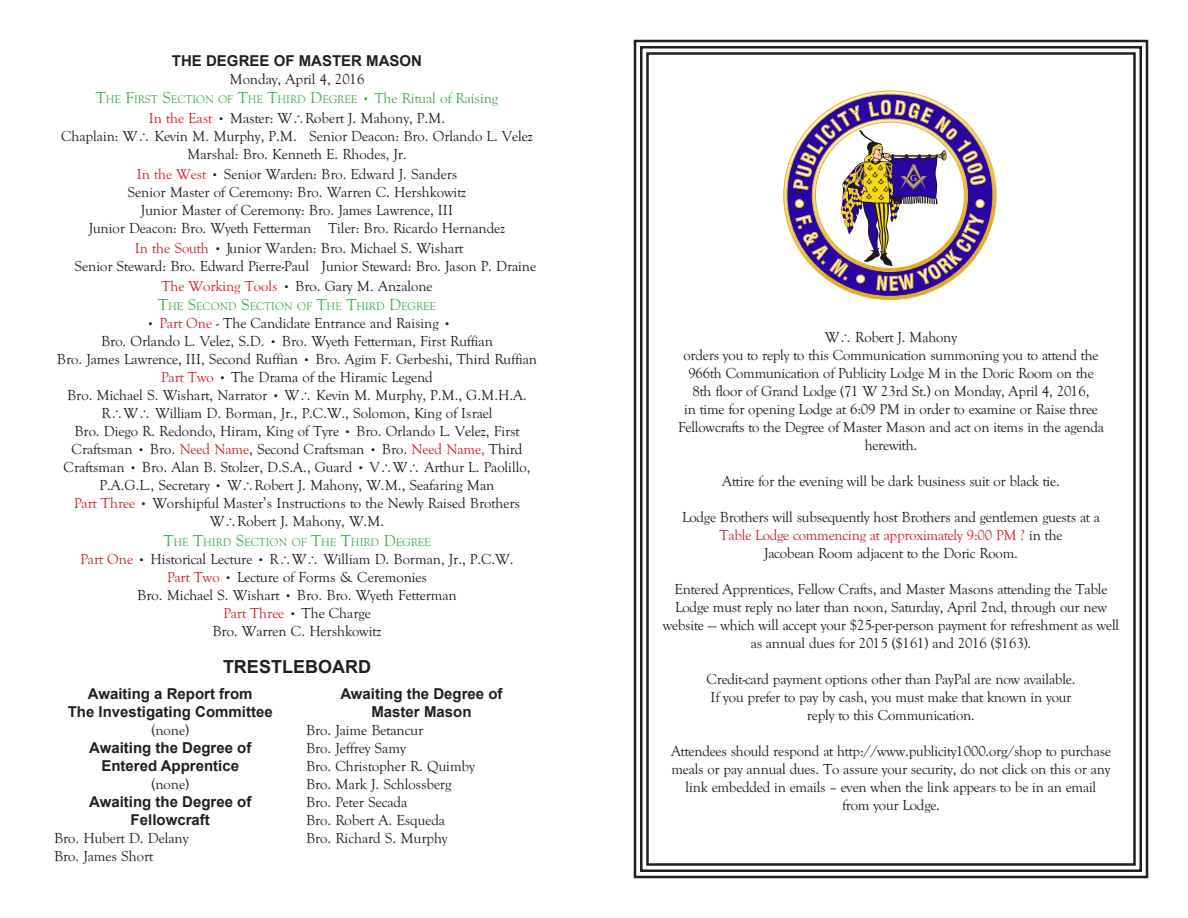
<style>
.page{position:relative;width:1188px;height:918px;background:#fff}
.page>*{position:absolute;margin:0;border:0;box-sizing:border-box;transform-origin:0 0}
.t1{font:700 18px "Arial";color:#231f20}
.t2{font:15px/18px "Goudy Old Style Normal";color:#231f20;text-align:center}
.t3{font:700 15px "Arial";color:#231f20}
.t4{font:15px "Goudy Old Style Normal";letter-spacing:-.01em;color:#d1232a}
.t5{font:11.55px "Goudy Old Style Normal";color:#40ae49}
.s1{font-size:16.5px}
.s2{font-size:15px}
.s3{color:#d1232a}
.s4{color:#231f20}
</style>
<div class="page">
<svg style="left:633px;top:39px;width:516px;height:840px"></svg>
<svg style="left:639px;top:45px;width:504px;height:828px"></svg>
<svg style="left:645px;top:51px;width:492px;height:816px"></svg>
<svg style="left:784px;top:91px;width:212px;height:209px"></svg>
<svg style="left:785px;top:93px;width:209px;height:205px"></svg>
<div style="left:856px;top:275px;width:9px;height:8px;border:1px solid #e0b04a;border-radius:50%"></div>
<svg style="left:842px;top:335px;width:8px;height:7px"></svg>
<p class="t3" style="left:172px;top:50px;width:252px">THE DEGREE OF MASTER MASON</p>
<p class="t2" style="left:229px;top:70px;width:137px">Monday, April 4, 2016</p>
<p class="t5" style="left:96px;top:94px;width:404px"><span class="s1">T</span>HE <span class="s1">F</span>IRST <span class="s1">S</span>ECTION OF <span class="s1">T</span>HE <span class="s1">T</span>HIRD <span class="s1">D</span>EGREE <span class="s2">• The Ritual of Raising</span></p>
<p class="t2" style="left:149px;top:110px;width:298px"><span class="s3">In the East</span> • Master: W Robert J. Mahony, P.M.</p>
<p class="t2" style="left:61px;top:128px;width:473px">Chaplain: W Kevin M. Murphy, P.M. Senior Deacon: Bro. Orlando L. Velez</p>
<p class="t2" style="left:187px;top:146px;width:221px">Marshal: Bro. Kenneth E. Rhodes, Jr.</p>
<p class="t2" style="left:137px;top:165px;width:322px"><span class="s3">In the West</span> • Senior Warden: Bro. Edward J. Sanders</p>
<p class="t2" style="left:128px;top:183px;width:340px">Senior Master of Ceremony: Bro. Warren C. Hershkowitz</p>
<p class="t2" style="left:141px;top:201px;width:314px">Junior Master of Ceremony: Bro. James Lawrence, III</p>
<p class="t2" style="left:89px;top:219px;width:418px">Junior Deacon: Bro. Wyeth Fetterman Tiler: Bro. Ricardo Hernandez</p>
<p class="t2" style="left:135px;top:239px;width:330px"><span class="s3">In the South</span> • Junior Warden: Bro. Michael S. Wishart</p>
<p class="t2" style="left:75px;top:257px;width:463px">Senior Steward: Bro. Edward Pierre-Paul Junior Steward: Bro. Jason P. Draine</p>
<p class="t2" style="left:161px;top:277px;width:273px"><span class="s3">The Working Tools</span> • Bro. Gary M. Anzalone</p>
<p class="t5" style="left:158px;top:301px;width:279px"><span class="s1">T</span>HE <span class="s1">S</span>ECOND <span class="s1">S</span>ECTION OF <span class="s1">T</span>HE <span class="s1">T</span>HIRD <span class="s1">D</span>EGREE</p>
<p class="t2" style="left:146px;top:315px;width:307px">• <span class="s3">Part One</span> - The Candidate Entrance and Raising •</p>
<p class="t2" style="left:101px;top:333px;width:393px">Bro. Orlando L. Velez, S.D. • Bro. Wyeth Fetterman, First Ruffian</p>
<p class="t2" style="left:57px;top:351px;width:482px">Bro. James Lawrence, III, Second Ruffian • Bro. Agim F. Gerbeshi, Third Ruffian</p>
<p class="t2" style="left:161px;top:369px;width:273px"><span class="s3">Part Two</span> • The Drama of the Hiramic Legend</p>
<p class="t2" style="left:67px;top:387px;width:461px">Bro. Michael S. Wishart, Narrator • W Kevin M. Murphy, P.M., G.M.H.A.</p>
<p class="t2" style="left:101px;top:405px;width:393px">R W William D. Borman, Jr., P.C.W., Solomon, King of Israel</p>
<p class="t2" style="left:64px;top:423px;width:468px">Bro. Diego R. Redondo, Hiram, King of Tyre • Bro. Orlando L. Velez, First Craftsman • Bro. <span class="s3">Need Name</span>, Second Craftsman • Bro. <span class="s3">Need Name,</span> Third Craftsman • Bro. Alan B. Stolzer, D.S.A., Guard • V W Arthur L. Paolillo, P.A.G.L., Secretary • W Robert J. Mahony, W.M., Seafaring Man</p>
<p class="t2" style="left:74px;top:495px;width:447px"><span class="s3">Part Three</span> • Worshipful Master’s Instructions to the Newly Raised Brothers</p>
<p class="t2" style="left:210px;top:513px;width:176px">W Robert J. Mahony, W.M.</p>
<p class="t5" style="left:163px;top:536px;width:269px"><span class="s1">T</span>HE <span class="s1">T</span>HIRD <span class="s1">S</span>ECTION OF <span class="s1">T</span>HE <span class="s1">T</span>HIRD <span class="s1">D</span>EGREE</p>
<p class="t2" style="left:80px;top:551px;width:435px"><span class="s3">Part One</span> • Historical Lecture • R W William D. Borman, Jr., P.C.W.</p>
<p class="t2" style="left:167px;top:569px;width:261px"><span class="s3">Part Two</span> • Lecture of Forms &amp; Ceremonies</p>
<p class="t2" style="left:137px;top:587px;width:321px">Bro. Michael S. Wishart • Bro. Bro. Wyeth Fetterman</p>
<p class="t2" style="left:223px;top:605px;width:149px"><span class="s3">Part Three</span> • The Charge</p>
<p class="t2" style="left:212px;top:623px;width:171px">Bro. Warren C. Hershkowitz</p>
<p class="t1" style="left:223px;top:654px;width:149px">TRESTLEBOARD</p>
<p class="t3" style="left:88px;top:684px;width:166px">Awaiting a Report from</p>
<p class="t3" style="left:68px;top:702px;width:207px">The Investigating Committee</p>
<p class="t2" style="left:151px;top:722px;width:39px">(none)</p>
<p class="t3" style="left:89px;top:738px;width:164px">Awaiting the Degree of</p>
<p class="t3" style="left:101px;top:756px;width:139px">Entered Apprentice</p>
<p class="t2" style="left:151px;top:776px;width:39px">(none)</p>
<p class="t3" style="left:89px;top:792px;width:164px">Awaiting the Degree of</p>
<p class="t3" style="left:131px;top:810px;width:81px">Fellowcraft</p>
<p class="t2" style="left:54px;top:830px;width:136px">Bro. Hubert D. Delany</p>
<p class="t2" style="left:54px;top:848px;width:101px">Bro. James Short</p>
<p class="t3" style="left:340px;top:684px;width:164px">Awaiting the Degree of</p>
<p class="t3" style="left:371px;top:702px;width:102px">Master Mason</p>
<p class="t2" style="left:306px;top:722px;width:119px">Bro. Jaime Betancur</p>
<p class="t2" style="left:306px;top:740px;width:101px">Bro. Jeffrey Samy</p>
<p class="t2" style="left:306px;top:758px;width:170px">Bro. Christopher R. Quimby</p>
<p class="t2" style="left:306px;top:776px;width:147px">Bro. Mark J. Schlossberg</p>
<p class="t2" style="left:306px;top:794px;width:103px">Bro. Peter Secada</p>
<p class="t2" style="left:306px;top:812px;width:141px">Bro. Robert A. Esqueda</p>
<p class="t2" style="left:306px;top:830px;width:143px">Bro. Richard S. Murphy</p>
<p class="t2" style="left:825px;top:329px;width:134px">W Robert J. Mahony</p>
<p class="t2" style="left:684px;top:347px;width:417px">orders you to reply to this Communication summoning you to attend the</p>
<p class="t2" style="left:688px;top:365px;width:407px">966th Communication of Publicity Lodge M in the Doric Room on the</p>
<p class="t2" style="left:693px;top:383px;width:398px">8th floor of Grand Lodge (71 W 23rd St.) on Monday, April 4, 2016,</p>
<p class="t2" style="left:678px;top:401px;width:427px">in time for opening Lodge at 6:09 PM in order to examine or Raise three<br>Fellowcrafts to the Degree of Master Mason and act on items in the agenda herewith.</p>
<p class="t2" style="left:722px;top:473px;width:339px">Attire for the evening will be dark business suit or black tie.</p>
<p class="t2" style="left:682px;top:509px;width:419px">Lodge Brothers will subsequently host Brothers and gentlemen guests at a</p>
<p class="t4" style="left:720px;top:528px;width:344px">Table Lodge commencing at approximately 9:00 PM ? <span class="s4">in the</span></p>
<p class="t2" style="left:764px;top:545px;width:255px">Jacobean Room adjacent to the Doric Room.</p>
<p class="t2" style="left:663px;top:581px;width:458px">Entered Apprentices, Fellow Crafts, and Master Masons attending the Table Lodge must reply no later than noon, Saturday, April 2nd, through our new website — which will accept your $25-per-person payment for refreshment as well as annual dues for 2015 ($161) and 2016 ($163).</p>
<p class="t2" style="left:707px;top:671px;width:370px">Credit-card payment options other than PayPal are now available.</p>
<p class="t2" style="left:711px;top:689px;width:362px">If you prefer to pay by cash, you must make that known in your</p>
<p class="t2" style="left:807px;top:707px;width:170px">reply to this Communication.</p>
<p class="t2" style="left:671px;top:743px;width:441px">Attendees should respond at http://www.publicity1000.org/shop to purchase</p>
<p class="t2" style="left:671px;top:761px;width:441px">meals or pay annual dues. To assure your security, do not click on this or any</p>
<p class="t2" style="left:686px;top:779px;width:412px">link embedded in emails – even when the link appears to be in an email</p>
<p class="t2" style="left:842px;top:797px;width:99px">from your Lodge.</p>
</div>
